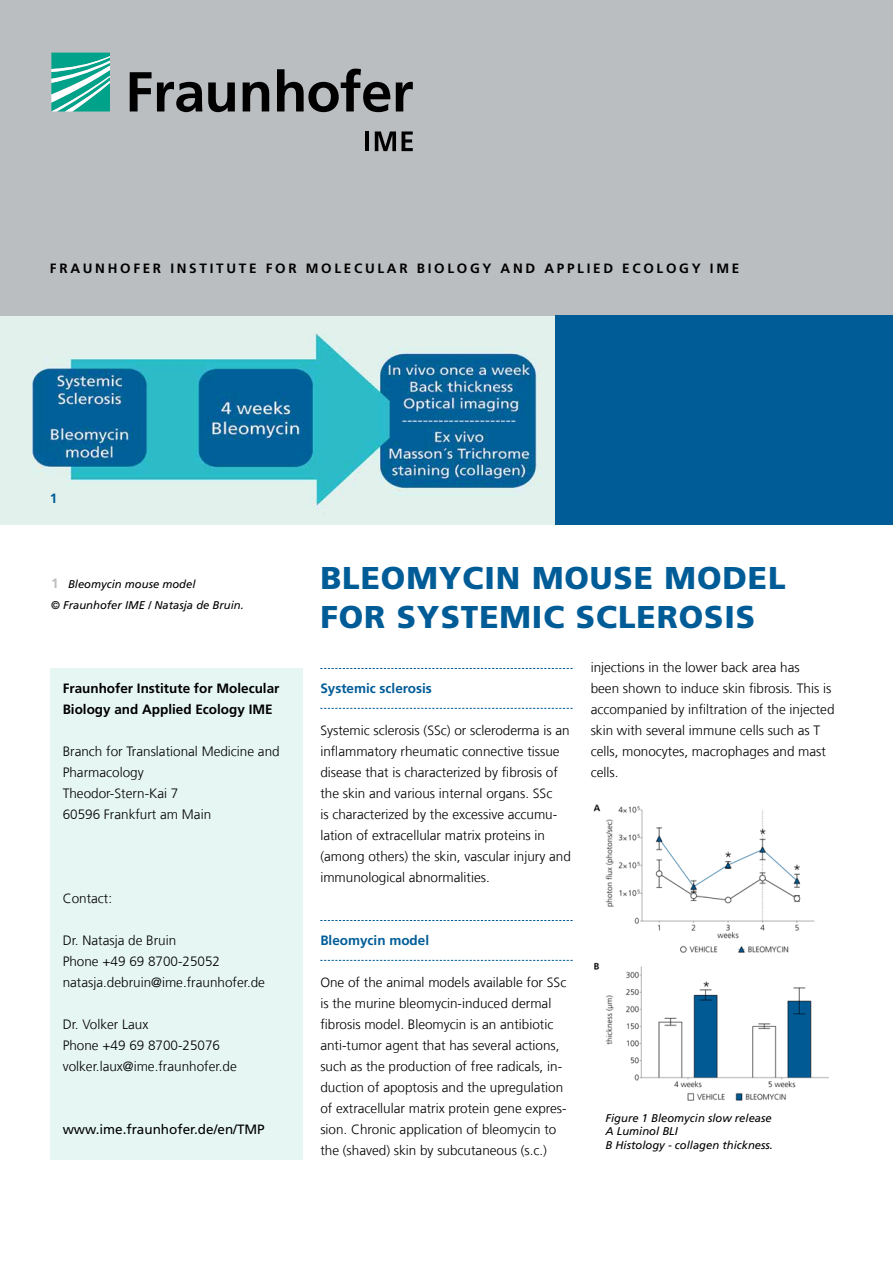
<style>
.page{position:relative;width:893px;height:1263px;background:#fff}
.page>*{position:absolute;margin:0;border:0;box-sizing:border-box;transform-origin:0 0}
.t1{font:900 31.5px/39px "Frutiger LT Com";letter-spacing:.03em;color:#005c97}
.t2{font:300 13.5px/21px "Frutiger LT Com";color:#000}
.t3{font:700 13.5px "Frutiger LT Com";letter-spacing:.2em;color:#000}
.t4{font:700 13.5px/21px "Frutiger LT Com";color:#000}
.t5{font:700 13.5px "Frutiger LT Com";color:#005c97}
.t6{font:13.5px "Frutiger LT Com";color:#000}
.t7{font:italic 11.25px/13.5px "Frutiger LT Com";color:#000}
.s1{font-weight:700;font-style:normal;font-size:13.5px;color:#bbbec1}
</style>
<div class="page">
<img style="left:0;top:315px;width:556px;height:210px">
<div style="left:0;top:0;width:893px;height:315px;background:#bbbec1"></div>
<svg style="left:51px;top:53px;width:59px;height:58px;background:#4bbcaa"></svg>
<svg style="left:130px;top:69px;width:283px;height:43px"></svg>
<hr style="left:365px;top:131px;width:4px;height:20px;background:#000">
<svg style="left:375px;top:131px;width:38px;height:20px"></svg>
<svg style="left:320px;top:668px;width:253px;height:1px"></svg>
<svg style="left:320px;top:708px;width:253px;height:1px"></svg>
<svg style="left:320px;top:920px;width:253px;height:1px"></svg>
<svg style="left:320px;top:960px;width:253px;height:1px"></svg>
<div style="left:50px;top:668px;width:252px;height:492px;background:#e6f6f3"></div>
<div style="left:556px;top:315px;width:337px;height:210px;background:#005c97"></div>
<img style="left:593px;top:804px;width:236px;height:297px">
<p class="t3" style="left:50px;top:260px;width:691px">FRAUNHOFER INSTITUTE FOR MOLECULAR BIOLOGY AND APPLIED ECOLOGY IME</p>
<p class="t5" style="left:50px;top:491px;width:9px">1</p>
<p class="t7" style="left:51px;top:574px;width:194px;line-height:21px"><span class="s1">1</span> Bleomycin mouse model<br>© Fraunhofer IME / Natasja de Bruin.</p>
<p class="t4" style="left:63px;top:678px;width:218px">Fraunhofer Institute for Molecular<br>Biology and Applied Ecology IME</p>
<p class="t2" style="left:63px;top:741px;width:219px">Branch for Translational Medicine and<br>Pharmacology<br>Theodor-Stern-Kai 7<br>60596 Frankfurt am Main</p>
<h1 class="t1" style="left:320px;top:558px;width:467px">BLEOMYCIN MOUSE MODEL<br>FOR SYSTEMIC SCLEROSIS</h1>
<p class="t5" style="left:320px;top:680px;width:113px">Systemic sclerosis</p>
<p class="t2" style="left:320px;top:720px;width:252px">Systemic sclerosis (SSc) or scleroderma is an inflammatory rheumatic connective tissue disease that is characterized by fibrosis of the skin and various internal organs. SSc<br>is characterized by the excessive accumu&shy;lation of extracellular matrix proteins in (among others) the skin, vascular injury and immunological abnormalities.</p>
<p class="t2" style="left:591px;top:657px;width:245px">injections in the lower back area has<br>been shown to induce skin fibrosis. This is accompanied by infiltration of the injected skin with several immune cells such as T cells, monocytes, macrophages and mast cells.</p>
<p class="t2" style="left:63px;top:888px;width:51px">Contact:</p>
<p class="t2" style="left:63px;top:930px;width:204px">Dr. Natasja de Bruin<br>Phone +49 69 8700-25052 natasja.debruin@ime.fraunhofer.de</p>
<p class="t2" style="left:63px;top:1014px;width:176px">Dr. Volker Laux<br>Phone +49 69 8700-25076 volker.laux@ime.fraunhofer.de</p>
<p class="t5" style="left:320px;top:932px;width:110px">Bleomycin model</p>
<p class="t2" style="left:320px;top:972px;width:248px">One of the animal models available for SSc is the murine bleomycin-induced dermal fibrosis model. Bleomycin is an antibiotic anti-tumor agent that has several actions, such as the production of free radicals, in&shy;duction of apoptosis and the upregulation of extracellular matrix protein gene expres&shy;sion. Chronic application of bleomycin to the (shaved) skin by subcutaneous (s.c.)</p>
<p class="t6" style="left:63px;top:1121px;width:204px">www.ime.fraunhofer.de/en/TMP</p>
<p class="t7" style="left:605px;top:1111px;width:169px">Figure 1 Bleomycin slow release<br>A Luminol BLI<br>B Histology - collagen thickness.</p>
</div>
